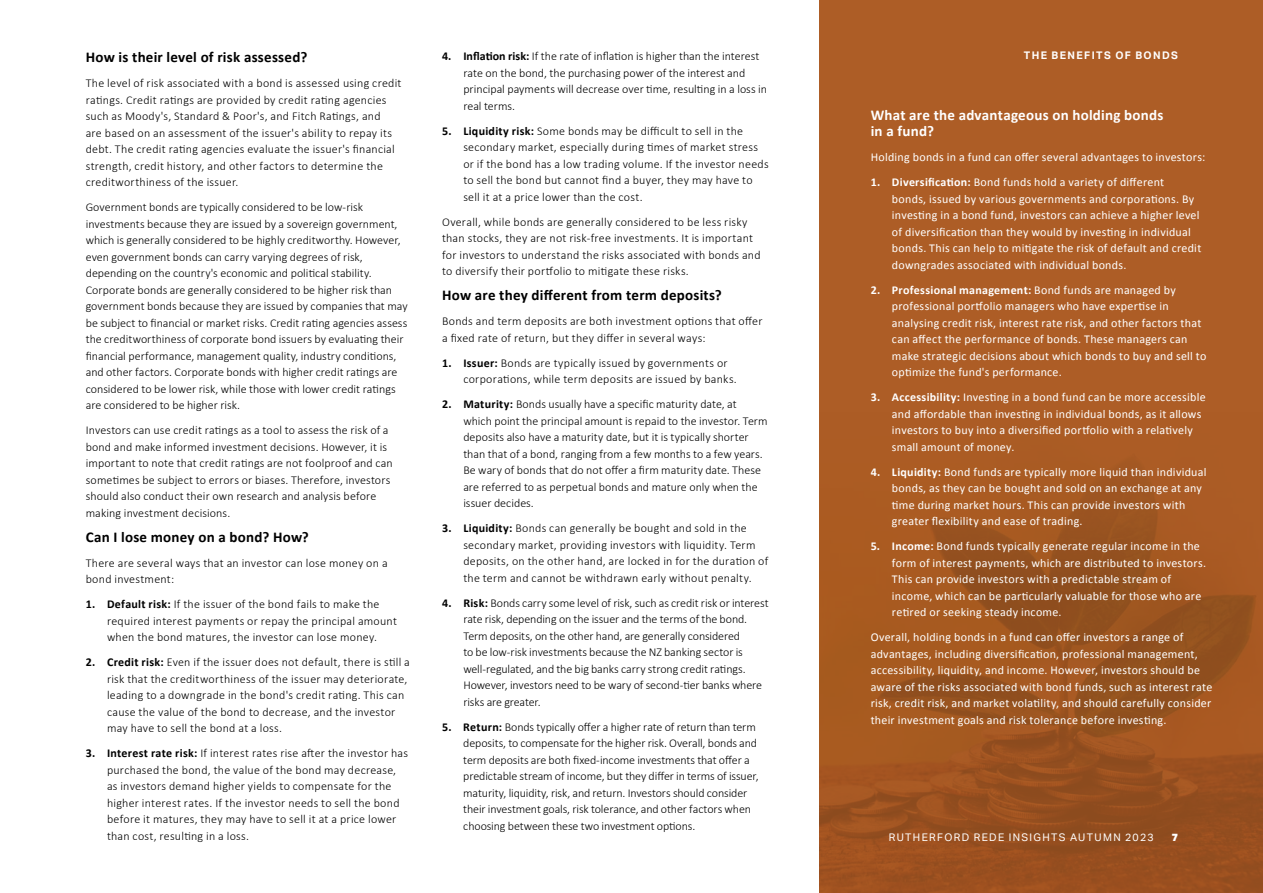
<style>
.page{position:relative;width:1263px;height:893px;background:#fff}
.page>*{position:absolute;margin:0;border:0;box-sizing:border-box;transform-origin:0 0}
.t1{font:700 15px "Calibri";letter-spacing:.015em;color:#000}
.t2{font:700 15px/16.5px "Calibri";letter-spacing:.015em;color:#fff}
.t3{font:300 12px/16.5px "Calibri";letter-spacing:.01em;color:#000}
.t4{font:12px/16.5px "Calibri";letter-spacing:.02em;color:#fff}
.t5{font:300 12px/16.5px "Calibri";letter-spacing:-.01em;color:#000}
.t6{font:10.5px "Aktiv Grotesk";letter-spacing:.13em;color:#fff}
.t7{font:700 10.5px "Aktiv Grotesk";letter-spacing:.13em;color:#fff}
.t8{font:900 10.5px "Aktiv Grotesk";color:#fff}
.s1{font-weight:700}
</style>
<div class="page">
<svg style="left:820px;top:0;width:443px;height:893px;background:#a55823"></svg>
<p class="t1" style="left:86px;top:47px;width:223px">How is their level of risk assessed?</p>
<p class="t3" style="left:86px;top:75px;width:317px">The level of risk associated with a bond is assessed using credit ratings. Credit ratings are provided by credit rating agencies such as Moody's, Standard &amp; Poor's, and Fitch Ratings, and<br>are based on an assessment of the issuer's ability to repay its debt. The credit rating agencies evaluate the issuer's financial strength, credit history, and other factors to determine the creditworthiness of the issuer.</p>
<p class="t3" style="left:86px;top:199px;width:323px">Government bonds are typically considered to be low-risk investments because they are issued by a sovereign government, which is generally considered to be highly creditworthy. However, even government bonds can carry varying degrees of risk, depending on the country's economic and political stability.<br>Corporate bonds are generally considered to be higher risk than government bonds because they are issued by companies that may be subject to financial or market risks. Credit rating agencies assess the creditworthiness of corporate bond issuers by evaluating their financial performance, management quality, industry conditions, and other factors. Corporate bonds with higher credit ratings are considered to be lower risk, while those with lower credit ratings are considered to be higher risk.</p>
<p class="t3" style="left:86px;top:422px;width:308px">Investors can use credit ratings as a tool to assess the risk of a bond and make informed investment decisions. However, it is important to note that credit ratings are not foolproof and can sometimes be subject to errors or biases. Therefore, investors should also conduct their own research and analysis before making investment decisions.</p>
<p class="t1" style="left:86px;top:526px;width:224px">Can I lose money on a bond? How?</p>
<p class="t3" style="left:86px;top:554px;width:303px">There are several ways that an investor can lose money on a bond investment:</p>
<p class="t3" style="left:107px;top:596px;width:291px;text-indent:-21px"><span class="s1">1. Default risk:</span> If the issuer of the bond fails to make the required interest payments or repay the principal amount when the bond matures, the investor can lose money.</p>
<p class="t3" style="left:107px;top:654px;width:304px;text-indent:-21px"><span class="s1">2. Credit risk:</span> Even if the issuer does not default, there is still a risk that the creditworthiness of the issuer may deteriorate, leading to a downgrade in the bond's credit rating. This can cause the value of the bond to decrease, and the investor may have to sell the bond at a loss.</p>
<p class="t3" style="left:107px;top:745px;width:303px;text-indent:-21px"><span class="s1">3. Interest rate risk:</span> If interest rates rise after the investor has purchased the bond, the value of the bond may decrease, as investors demand higher yields to compensate for the higher interest rates. If the investor needs to sell the bond before it matures, they may have to sell it at a price lower than cost, resulting in a loss.</p>
<p class="t3" style="left:463px;top:48px;width:305px;text-indent:-21px"><span class="s1">4. Inflation risk:</span> If the rate of inflation is higher than the interest rate on the bond, the purchasing power of the interest and principal payments will decrease over time, resulting in a loss in real terms.</p>
<p class="t3" style="left:463px;top:122px;width:307px;text-indent:-21px"><span class="s1">5. Liquidity risk:</span> Some bonds may be difficult to sell in the secondary market, especially during times of market stress or if the bond has a low trading volume. If the investor needs to sell the bond but cannot find a buyer, they may have to sell it at a price lower than the cost.</p>
<p class="t3" style="left:442px;top:213px;width:320px">Overall, while bonds are generally considered to be less risky than stocks, they are not risk-free investments. It is important for investors to understand the risks associated with bonds and to diversify their portfolio to mitigate these risks.</p>
<p class="t1" style="left:442px;top:284px;width:281px">How are they different from term deposits?</p>
<p class="t3" style="left:442px;top:313px;width:322px">Bonds and term deposits are both investment options that offer a fixed rate of return, but they differ in several ways:</p>
<p class="t3" style="left:463px;top:354px;width:275px;text-indent:-21px"><span class="s1">1. Issuer:</span> Bonds are typically issued by governments or corporations, while term deposits are issued by banks.</p>
<p class="t3" style="left:463px;top:396px;width:306px;text-indent:-21px"><span class="s1">2. Maturity:</span> Bonds usually have a specific maturity date, at which point the principal amount is repaid to the investor. Term deposits also have a maturity date, but it is typically shorter than that of a bond, ranging from a few months to a few years.<br>Be wary of bonds that do not offer a firm maturity date. These are referred to as perpetual bonds and mature only when the issuer decides.</p>
<p class="t3" style="left:463px;top:520px;width:306px;text-indent:-21px"><span class="s1">3. Liquidity:</span> Bonds can generally be bought and sold in the secondary market, providing investors with liquidity. Term deposits, on the other hand, are locked in for the duration of the term and cannot be withdrawn early without penalty.</p>
<p class="t5" style="left:463px;top:594px;width:307px;text-indent:-21px"><span class="s1">4. Risk:</span> Bonds carry some level of risk, such as credit risk or interest rate risk, depending on the issuer and the terms of the bond.<br>Term deposits, on the other hand, are generally considered<br>to be low-risk investments because the NZ banking sector is well-regulated, and the big banks carry strong credit ratings.<br>However, investors need to be wary of second-tier banks where risks are greater.</p>
<p class="t5" style="left:463px;top:718px;width:297px;text-indent:-21px"><span class="s1">5. Return:</span> Bonds typically offer a higher rate of return than term deposits, to compensate for the higher risk. Overall, bonds and term deposits are both fixed-income investments that offer a predictable stream of income, but they differ in terms of issuer, maturity, liquidity, risk, and return. Investors should consider their investment goals, risk tolerance, and other factors when choosing between these two investment options.</p>
<p class="t7" style="left:1024px;top:49px;width:156px">THE BENEFITS OF BONDS</p>
<p class="t2" style="left:871px;top:106px;width:294px">What are the advantageous on holding bonds in a fund?</p>
<p class="t4" style="left:871px;top:149px;width:336px">Holding bonds in a fund can offer several advantages to investors:</p>
<p class="t4" style="left:892px;top:174px;width:311px;text-indent:-21px"><span class="s1">1. Diversification:</span> Bond funds hold a variety of different bonds, issued by various governments and corporations. By investing in a bond fund, investors can achieve a higher level of diversification than they would by investing in individual bonds. This can help to mitigate the risk of default and credit downgrades associated with individual bonds.</p>
<p class="t4" style="left:892px;top:281px;width:316px;text-indent:-21px"><span class="s1">2. Professional management:</span> Bond funds are managed by professional portfolio managers who have expertise in analysing credit risk, interest rate risk, and other factors that can affect the performance of bonds. These managers can make strategic decisions about which bonds to buy and sell to optimize the fund's performance.</p>
<p class="t4" style="left:892px;top:389px;width:315px;text-indent:-21px"><span class="s1">3. Accessibility:</span> Investing in a bond fund can be more accessible and affordable than investing in individual bonds, as it allows investors to buy into a diversified portfolio with a relatively small amount of money.</p>
<p class="t4" style="left:892px;top:464px;width:316px;text-indent:-21px"><span class="s1">4. Liquidity:</span> Bond funds are typically more liquid than individual bonds, as they can be bought and sold on an exchange at any time during market hours. This can provide investors with greater flexibility and ease of trading.</p>
<p class="t4" style="left:892px;top:538px;width:316px;text-indent:-21px"><span class="s1">5. Income:</span> Bond funds typically generate regular income in the form of interest payments, which are distributed to investors.<br>This can provide investors with a predictable stream of income, which can be particularly valuable for those who are retired or seeking steady income.</p>
<p class="t4" style="left:871px;top:629px;width:343px">Overall, holding bonds in a fund can offer investors a range of advantages, including diversification, professional management, accessibility, liquidity, and income. However, investors should be aware of the risks associated with bond funds, such as interest rate risk, credit risk, and market volatility, and should carefully consider their investment goals and risk tolerance before investing.</p>
<p class="t6" style="left:889px;top:831px;width:266px">RUTHERFORD REDE INSIGHTS AUTUMN 2023</p>
<p class="t8" style="left:1172px;top:830px;width:8px">7</p>
</div>
